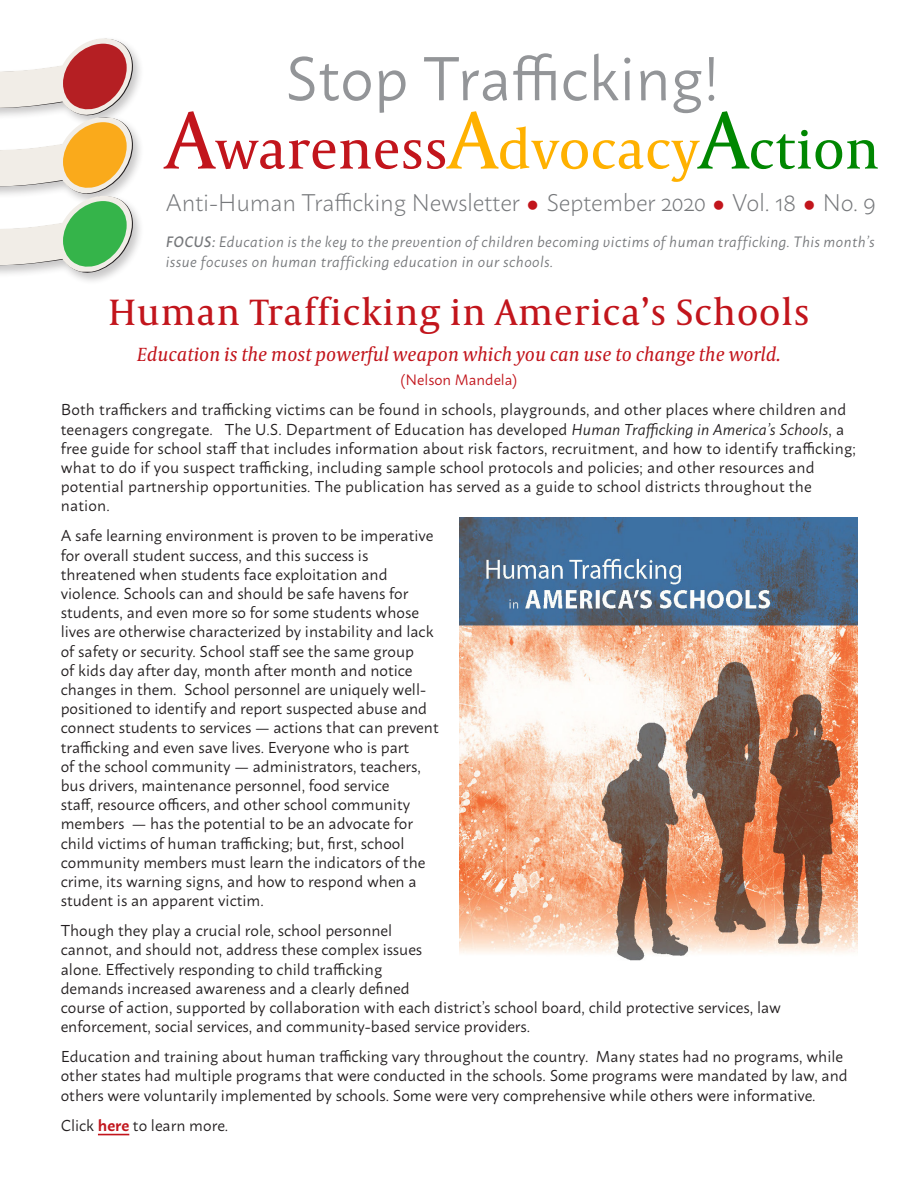
<style>
.page{position:relative;width:918px;height:1188px;background:#fff}
.page>*{position:absolute;margin:0;border:0;box-sizing:border-box;transform-origin:0 0}
.t1{font:61.5px "Macho";color:#939598}
.t2{font:55.5px "Capitolium News 2";letter-spacing:.005em;color:#c2151c}
.t3{font:37.5px "Capitolium News 2";letter-spacing:.025em;color:#c2151c}
.t4{font:300 24px "Macho";letter-spacing:-.01em;color:#76787b}
.t5{font:italic 19.5px "Capitolium News 2";color:#c2151c}
.t6{font:15.75px/19.2px "Macho";color:#231f20}
.t7{font:italic 15px/19.5px "Macho";letter-spacing:.03em;color:#76787b}
.t8{font:15px "Macho";color:#c2151c}
.s1{font-size:83.25px}
.s2{font-size:83.25px;color:#ffb100}
.s3{color:#ffb100}
.s4{font-size:83.25px;color:#008701}
.s5{color:#008701}
.s6{color:#c2151c}
.s7{font-weight:500}
.s8{font-style:italic}
.s9{font-weight:600;color:#c2151c}
</style>
<div class="page">
<div style="left:0;top:37px;width:144px;height:248px;background:#231f20;opacity:.25"></div>
<svg style="left:0;top:38px;width:133px;height:236px"></svg>
<hr style="left:98px;top:1134px;width:31px;height:1px;background:#c2151c">
<img style="left:459px;top:517px;width:398px;height:444px">
<p class="t1" style="left:285px;top:25px;width:436px">Stop Trafficking!</p>
<p class="t2" style="left:165px;top:111px;width:716px"><span class="s1">A</span>wareness<span class="s2">A</span><span class="s3">dvocacy</span><span class="s4">A</span><span class="s5">ction</span></p>
<p class="t4" style="left:166px;top:182px;width:712px">Anti-Human Trafficking Newsletter <span class="s6">●</span> September 2020 <span class="s6">●</span> Vol. 18 <span class="s6">●</span> No. 9</p>
<p class="t7" style="left:166px;top:231px;width:710px"><span class="s7">FOCUS:</span> Education is the key to the prevention of children becoming victims of human trafficking. This month’s issue focuses on human trafficking education in our schools.</p>
<p class="t3" style="left:108px;top:287px;width:703px">Human Trafficking in America’s Schools</p>
<p class="t5" style="left:137px;top:341px;width:645px">Education is the most powerful weapon which you can use to change the world.</p>
<p class="t8" style="left:401px;top:367px;width:118px">(Nelson Mandela)</p>
<p class="t6" style="left:61px;top:399px;width:797px">Both traffickers and trafficking victims can be found in schools, playgrounds, and other places where children and teenagers congregate. The U.S. Department of Education has developed <span class="s8">Human Trafficking in America’s Schools</span>, a free guide for school staff that includes information about risk factors, recruitment, and how to identify trafficking; what to do if you suspect trafficking, including sample school protocols and policies; and other resources and potential partnership opportunities. The publication has served as a guide to school districts throughout the nation.</p>
<p class="t6" style="left:61px;top:525px;width:380px">A safe learning environment is proven to be imperative for overall student success, and this success is threatened when students face exploitation and violence. Schools can and should be safe havens for students, and even more so for some students whose lives are otherwise characterized by instability and lack of safety or security. School staff see the same group<br>of kids day after day, month after month and notice changes in them. School personnel are uniquely well&shy;positioned to identify and report suspected abuse and connect students to services — actions that can prevent trafficking and even save lives. Everyone who is part<br>of the school community — administrators, teachers, bus drivers, maintenance personnel, food service<br>staff, resource officers, and other school community members — has the potential to be an advocate for child victims of human trafficking; but, first, school community members must learn the indicators of the crime, its warning signs, and how to respond when a student is an apparent victim.</p>
<p class="t6" style="left:61px;top:919px;width:722px">Though they play a crucial role, school personnel<br>cannot, and should not, address these complex issues<br>alone. Effectively responding to child trafficking<br>demands increased awareness and a clearly defined<br>course of action, supported by collaboration with each district’s school board, child protective services, law enforcement, social services, and community-based service providers.</p>
<p class="t6" style="left:61px;top:1045px;width:789px">Education and training about human trafficking vary throughout the country. Many states had no programs, while other states had multiple programs that were conducted in the schools. Some programs were mandated by law, and others were voluntarily implemented by schools. Some were very comprehensive while others were informative.</p>
<p class="t6" style="left:61px;top:1114px;width:169px">Click <span class="s9">here</span> to learn more.</p>
</div>
